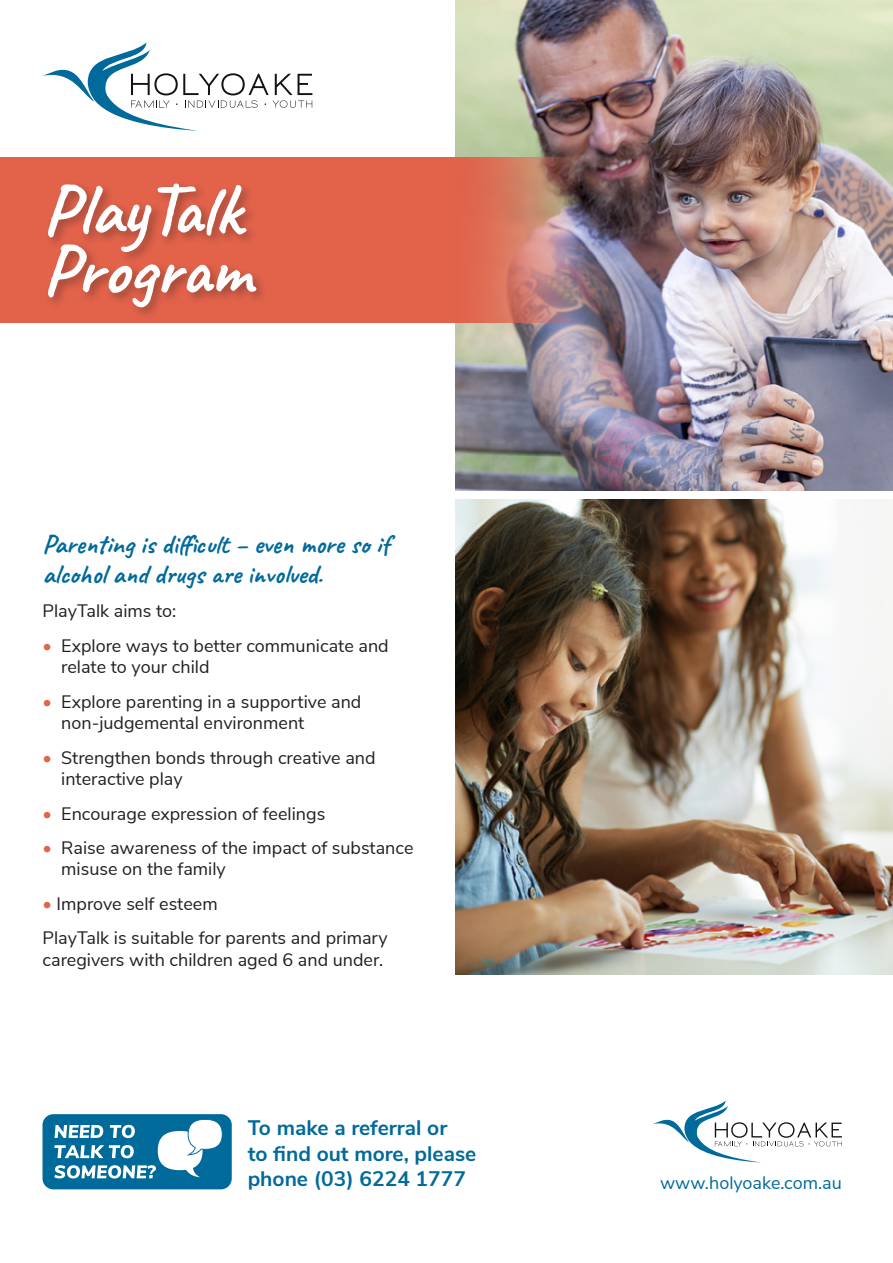
<style>
.page{position:relative;width:893px;height:1263px;background:#fff}
.page>*{position:absolute;margin:0;border:0;box-sizing:border-box;transform-origin:0 0}
.t1{font:72px/60px "Caveat";color:#fff}
.t2{font:27px/30px "Caveat";color:#006a9b}
.t3{font:700 21px/25.5px "Nunito Sans";color:#006a9b}
.t4{font:18px/21.6px "Nunito Sans";color:#231f20}
.t5{font:18px "Nunito Sans";color:#006a9b}
.s1{color:#e2624a}
</style>
<div class="page">
<svg style="left:43px;top:43px;width:269px;height:88px"></svg>
<svg style="left:653px;top:1101px;width:189px;height:61px"></svg>
<div style="left:43px;top:1114px;width:189px;height:75px;background:#006a9b;border-radius:11px"></div>
<svg style="left:54px;top:1119px;width:169px;height:59px"></svg>
<img style="left:455px;top:0;width:438px;height:490px">
<img style="left:455px;top:499px;width:438px;height:475px">
<svg style="left:0;top:157px;width:595px;height:166px;background:#d56855"></svg>
<div style="left:45px;top:180px;width:223px;height:139px;background:#231f20;opacity:.35"></div>
<h1 class="t1" style="left:43px;top:180px;width:210px">PlayTalk<br>Program</h1>
<h2 class="t2" style="left:43px;top:529px;width:348px">Parenting is difficult – even more so if alcohol and drugs are involved.</h2>
<p class="t4" style="left:43px;top:599px;width:135px">PlayTalk aims to:</p>
<p class="t4" style="left:61px;top:633px;width:329px;text-indent:-19px"><span class="s1">•</span> Explore ways to better communicate and relate to your child</p>
<p class="t4" style="left:61px;top:689px;width:302px;text-indent:-19px"><span class="s1">•</span> Explore parenting in a supportive and non-judgemental environment</p>
<p class="t4" style="left:61px;top:745px;width:316px;text-indent:-19px"><span class="s1">•</span> Strengthen bonds through creative and interactive play</p>
<p class="t4" style="left:43px;top:801px;width:284px"><span class="s1">•</span> Encourage expression of feelings</p>
<p class="t4" style="left:61px;top:836px;width:354px;text-indent:-19px"><span class="s1">•</span> Raise awareness of the impact of substance misuse on the family</p>
<p class="t4" style="left:43px;top:885px;width:347px;line-height:34.3px"><span class="s1">•</span> Improve self esteem<br>PlayTalk is suitable for parents and primary</p>
<p class="t4" style="left:43px;top:948px;width:342px">caregivers with children aged 6 and under.</p>
<p class="t3" style="left:248px;top:1114px;width:230px">To make a referral or<br>to find out more, please phone (03) 6224 1777</p>
<p class="t5" style="left:660px;top:1170px;width:183px">www.holyoake.com.au</p>
</div>
